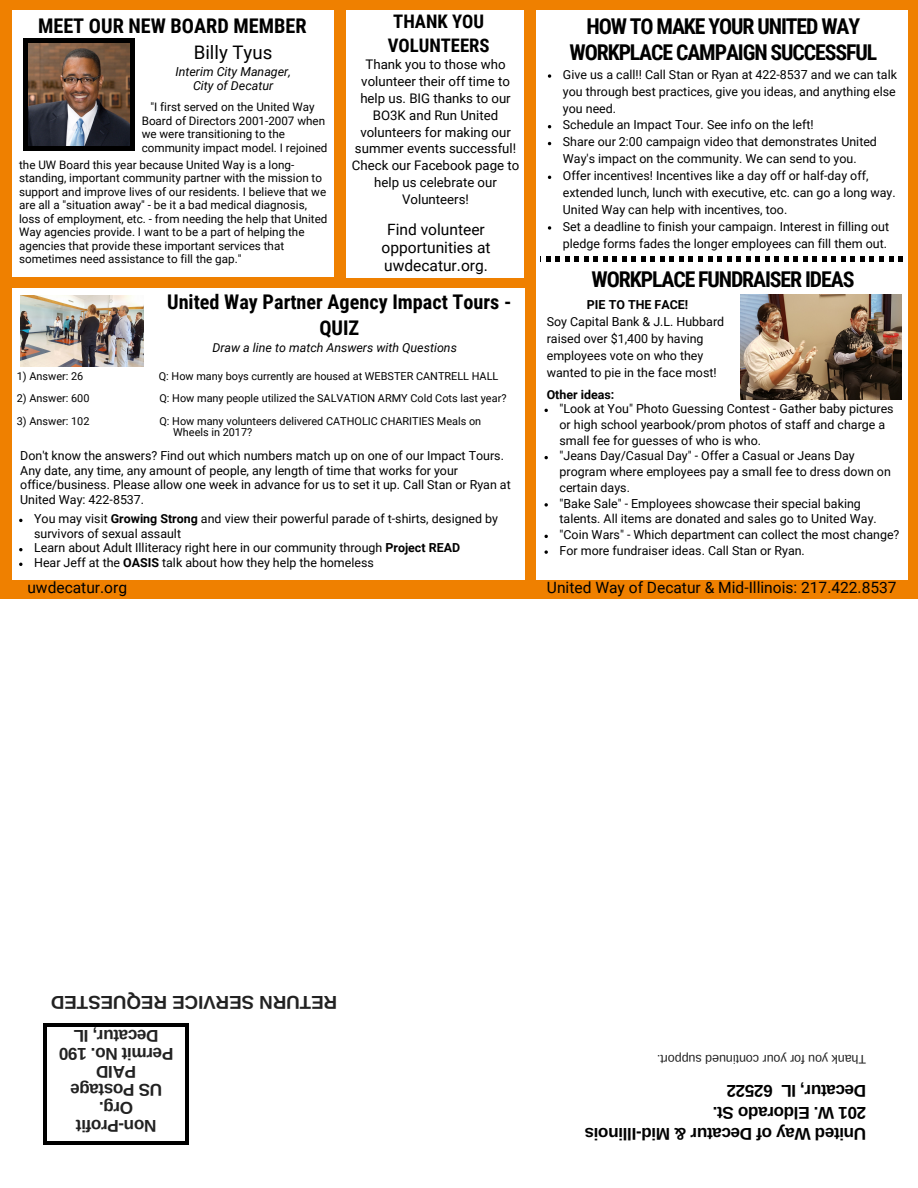
<style>
.page{position:relative;width:918px;height:1188px;background:#fff}
.page>*{position:absolute;margin:0;border:0;box-sizing:border-box;transform-origin:0 0}
.t1{font:700 21.75px/25.8px "Roboto Condensed";letter-spacing:-.05em;color:#000;text-align:center}
.t2{font:700 20.25px/25.8px "Roboto Condensed";color:#000;text-align:center}
.t3{font:700 18.75px "Arimo";color:#222}
.t4{font:700 18.75px/23.7px "Roboto Condensed";color:#000}
.t5{font:18.75px "Roboto";color:#000}
.t6{font:700 17.1px "Arimo";color:#000}
.t7{font:700 17.1px/18px "Arimo";color:#222;text-align:center}
.t8{font:15.6px/18px "Roboto";color:#000;text-align:center}
.t9{font:13.2px/16.8px "Roboto";color:#000;text-align:center}
.t10{font:12.45px/16.8px "Roboto";color:#000}
.t11{font:italic 12.45px/13.5px "Roboto";color:#000;text-align:center}
.t12{font:12.45px "Arimo";color:#222}
.t13{font:700 12.45px "Roboto";color:#000}
.t14{font:11.7px/13.5px "Roboto";color:#000}
.t15{font:10.95px/11.2px "Roboto";color:#000}
.s1{font-weight:700}
</style>
<div class="page">
<div style="left:0;top:0;width:918px;height:598px;background:#ef8000"></div>
<div style="left:12px;top:10px;width:322px;height:267px;background:#fff"></div>
<div style="left:537px;top:10px;width:371px;height:569px;background:#fff"></div>
<div style="left:12px;top:288px;width:513px;height:291px;background:#fff"></div>
<div style="left:24px;top:38px;width:111px;height:113px;background:linear-gradient(to right,#000,#000)"></div>
<svg style="left:185px;top:1142px;width:4px;height:3px"></svg>
<hr style="left:43px;top:1026px;width:4px;height:116px;background:#000">
<hr style="left:185px;top:1026px;width:4px;height:116px;background:#000">
<hr style="left:46px;top:1141px;width:139px;height:4px;background:#000">
<svg style="left:185px;top:1023px;width:4px;height:3px"></svg>
<hr style="left:46px;top:1023px;width:139px;height:4px;background:#000">
<svg style="left:548px;top:74px;width:3px;height:4px"></svg>
<svg style="left:548px;top:226px;width:3px;height:4px"></svg>
<svg style="left:544px;top:409px;width:4px;height:3px"></svg>
<svg style="left:544px;top:456px;width:4px;height:3px"></svg>
<svg style="left:544px;top:503px;width:4px;height:4px"></svg>
<svg style="left:544px;top:535px;width:4px;height:3px"></svg>
<svg style="left:544px;top:550px;width:4px;height:4px"></svg>
<div style="left:347px;top:10px;width:177px;height:268px;background:#fff"></div>
<img style="left:20px;top:296px;width:124px;height:71px">
<svg style="left:540px;top:257px;width:363px;height:5px"></svg>
<img style="left:740px;top:295px;width:161px;height:104px">
<img style="left:28px;top:44px;width:101px;height:101px">
<h2 class="t2" style="left:38px;top:13px;width:270px">MEET OUR NEW BOARD MEMBER</h2>
<h3 class="t5" style="left:194px;top:42px;width:80px">Billy Tyus</h3>
<p class="t11" style="left:175px;top:65px;width:117px">Interim City Manager,<br>City of Decatur</p>
<p class="t14" style="left:142px;top:101px;width:187px;text-indent:9px">"I first served on the United Way<br>Board of Directors 2001-2007 when we were transitioning to the community impact model. I rejoined</p>
<p class="t14" style="left:19px;top:158px;width:310px">the UW Board this year because United Way is a long&shy;standing, important community partner with the mission to support and improve lives of our residents. I believe that we are all a "situation away" - be it a bad medical diagnosis, loss of employment, etc. - from needing the help that United Way agencies provide. I want to be a part of helping the agencies that provide these important services that sometimes need assistance to fill the gap."</p>
<h3 class="t4" style="left:388px;top:10px;width:103px">THANK YOU<br>VOLUNTEERS</h3>
<p class="t9" style="left:352px;top:56px;width:169px">Thank you to those who volunteer their off time to help us. BIG thanks to our<br>BO3K and Run United volunteers for making our summer events successful!<br>Check our Facebook page to help us celebrate our<br>Volunteers!</p>
<p class="t8" style="left:382px;top:220px;width:110px">Find volunteer opportunities at uwdecatur.org.</p>
<h2 class="t2" style="left:167px;top:290px;width:346px">United Way Partner Agency Impact Tours -<br>QUIZ</h2>
<p class="t11" style="left:212px;top:341px;width:246px">Draw a line to match Answers with Questions</p>
<p class="t15" style="left:17px;top:370px;width:68px">1) Answer: 26</p>
<p class="t15" style="left:159px;top:370px;width:341px">Q: How many boys currently are housed at WEBSTER CANTRELL HALL</p>
<p class="t15" style="left:17px;top:393px;width:74px">2) Answer: 600</p>
<p class="t15" style="left:159px;top:393px;width:349px">Q: How many people utilized the SALVATION ARMY Cold Cots last year?</p>
<p class="t15" style="left:17px;top:415px;width:74px">3) Answer: 102</p>
<p class="t15" style="left:173px;top:415px;width:310px;text-indent:-14px">Q: How many volunteers delivered CATHOLIC CHARITIES Meals on<br>Wheels in 2017?</p>
<p class="t10" style="left:20px;top:449px;width:492px;line-height:14.7px">Don't know the answers? Find out which numbers match up on one of our Impact Tours.<br>Any date, any time, any amount of people, any length of time that works for your office/business. Please allow one week in advance for us to set it up. Call Stan or Ryan at United Way: 422-8537.</p>
<p class="t10" style="left:34px;top:512px;width:465px;line-height:14.7px">You may visit <span class="s1">Growing Strong</span> and view their powerful parade of t-shirts, designed by survivors of sexual assault<br>Learn about Adult Illiteracy right here in our community through <span class="s1">Project READ<br></span>Hear Jeff at the <span class="s1">OASIS</span> talk about how they help the homeless</p>
<h1 class="t1" style="left:569px;top:13px;width:309px">HOW TO MAKE YOUR UNITED WAY<br>WORKPLACE CAMPAIGN SUCCESSFUL</h1>
<p class="t10" style="left:563px;top:66px;width:336px">Give us a call!! Call Stan or Ryan at 422-8537 and we can talk you through best practices, give you ideas, and anything else you need.<br>Schedule an Impact Tour. See info on the left!<br>Share our 2:00 campaign video that demonstrates United Way's impact on the community. We can send to you.<br>Offer incentives! Incentives like a day off or half-day off, extended lunch, lunch with executive, etc. can go a long way.<br>United Way can help with incentives, too.<br>Set a deadline to finish your campaign. Interest in filling out pledge forms fades the longer employees can fill them out.</p>
<h1 class="t1" style="left:592px;top:266px;width:264px">WORKPLACE FUNDRAISER IDEAS</h1>
<p class="t13" style="left:587px;top:298px;width:103px">PIE TO THE FACE!</p>
<p class="t10" style="left:547px;top:314px;width:179px">Soy Capital Bank &amp; J.L. Hubbard raised over $1,400 by having employees vote on who they wanted to pie in the face most!</p>
<p class="t13" style="left:547px;top:388px;width:69px">Other ideas:</p>
<p class="t10" style="left:560px;top:401px;width:341px;line-height:15.8px">"Look at You" Photo Guessing Contest - Gather baby pictures or high school yearbook/prom photos of staff and charge a small fee for guesses of who is who.<br>"Jeans Day/Casual Day" - Offer a Casual or Jeans Day program where employees pay a small fee to dress down on certain days.<br>"Bake Sale" - Employees showcase their special baking talents. All items are donated and sales go to United Way. "Coin Wars" - Which department can collect the most change?<br>For more fundraiser ideas. Call Stan or Ryan.</p>
<p class="t8" style="left:27px;top:579px;width:101px">uwdecatur.org</p>
<p class="t8" style="left:547px;top:579px;width:351px">United Way of Decatur &amp; Mid-Illinois: 217.422.8537</p>
<h3 class="t3" style="left:337px;top:1013px;width:288px;rotate:180deg">RETURN SERV CI E REQUESTED</h3>
<h3 class="t7" style="left:173px;top:1135px;width:116px;rotate:180deg">N P-no t i for<br>O .gr<br>U S P ega t so<br>P A DI<br>P mr e Nt i 091. o<br>D LI, rutace</h3>
<p class="t12" style="left:866px;top:1067px;width:211px;rotate:180deg">T knah uoy r o f r uoy deun i t noc . t r oppus</p>
<h3 class="t6" style="left:773px;top:1101px;width:48px;rotate:180deg">22526</h3>
<h3 class="t6" style="left:866px;top:1101px;width:86px;rotate:180deg">D LI, rutace</h3>
<h3 class="t6" style="left:866px;top:1122px;width:155px;rotate:180deg">102 W E. oda r od l S . t</h3>
<h3 class="t6" style="left:866px;top:1144px;width:283px;rotate:180deg">U det in W ya Df o rut ace &amp; M sioni l l I -di</h3>
</div>
